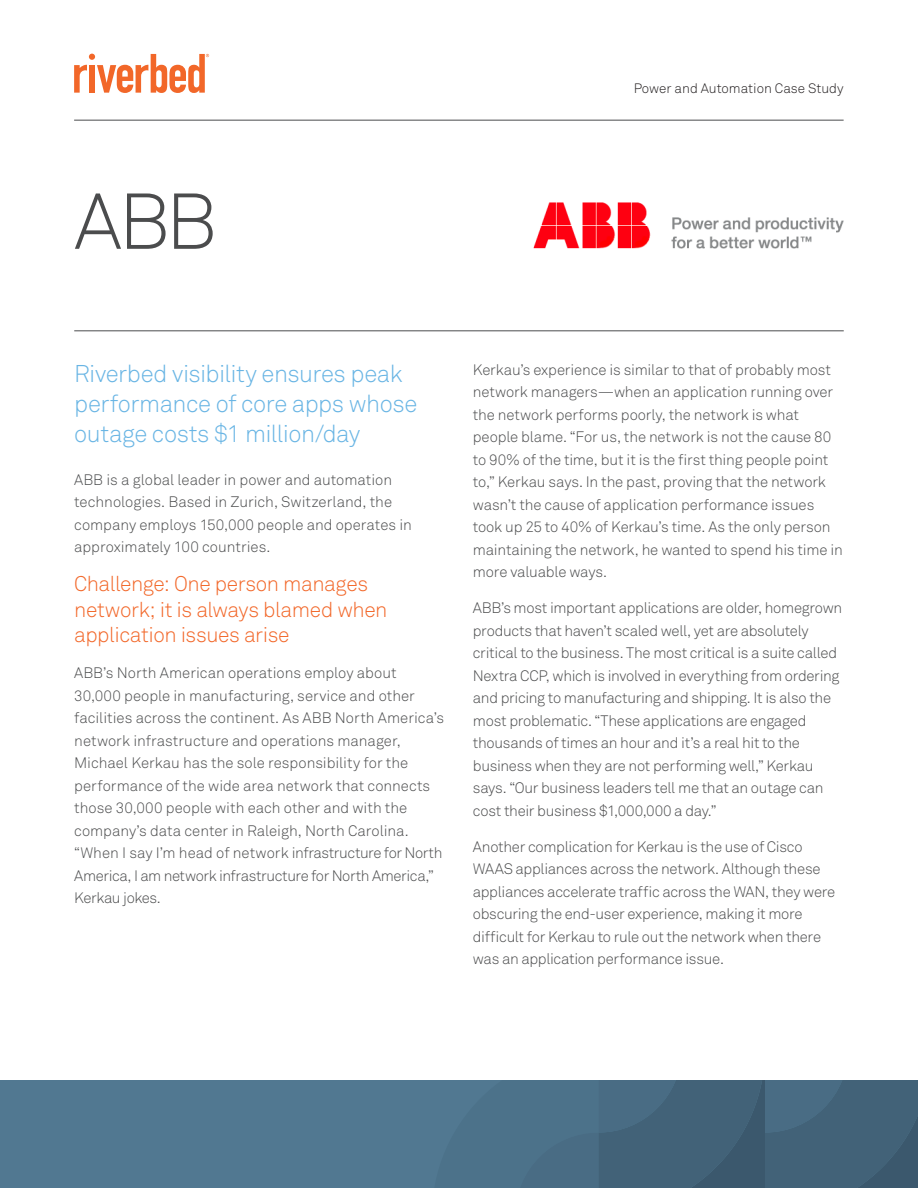
<style>
.page{position:relative;width:918px;height:1188px;background:#fff}
.page>*{position:absolute;margin:0;border:0;box-sizing:border-box;transform-origin:0 0}
.Cover_Headline{font:300 78px "Akkurat Pro";color:#4b4c4d}
.Lead-in{font:300 24px/30px "Akkurat Pro";letter-spacing:-.02em;color:#69b5e4}
.Small_Subhd__over_8p{font:300 21px/25.5px "Akkurat Pro";letter-spacing:-.02em;color:#f26729}
.Body_10pt{font:300 15px/22.5px "Akkurat Pro";letter-spacing:-.015em;color:#4b4c4d}
.t1{font:300 13.5px "Akkurat Pro";color:#231f20}
</style>
<div class="page">
<div style="left:0;top:1080px;width:918px;height:108px;background:#517891"></div>
<svg style="left:520px;top:1080px;width:398px;height:108px"></svg>
<svg style="left:74px;top:54px;width:135px;height:39px"></svg>
<hr style="left:74px;top:120px;width:770px;height:1px;background:#4b4c4d">
<img style="left:533px;top:202px;width:311px;height:47px">
<hr style="left:74px;top:331px;width:770px;height:1px;background:#4b4c4d">
<p class="Cover_Headline" style="left:74px;top:175px;width:144px">ABB</p>
<p class="t1" style="left:634px;top:80px;width:211px">Power and Automation Case Study</p>
<p class="Lead-in" style="left:74px;top:359px;width:345px">Riverbed visibility ensures peak performance of core apps whose outage costs $1 million/day</p>
<p class="Body_10pt" style="left:74px;top:468px;width:339px">ABB is a global leader in power and automation technologies. Based in Zurich, Switzerland, the company employs 150,000 people and operates in approximately 100 countries.</p>
<p class="Small_Subhd__over_8p" style="left:74px;top:571px;width:315px">Challenge: One person manages network; it is always blamed when application issues arise</p>
<p class="Body_10pt" style="left:74px;top:662px;width:371px">ABB’s North American operations employ about 30,000 people in manufacturing, service and other facilities across the continent. As ABB North America’s network infrastructure and operations manager, Michael Kerkau has the sole responsibility for the performance of the wide area network that connects those 30,000 people with each other and with the company’s data center in Raleigh, North Carolina. “When I say I’m head of network infrastructure for North America, I am network infrastructure for North America,” Kerkau jokes.</p>
<p class="Body_10pt" style="left:473px;top:358px;width:371px">Kerkau’s experience is similar to that of probably most network managers—when an application running over the network performs poorly, the network is what people blame. “For us, the network is not the cause 80 to 90% of the time, but it is the first thing people point to,” Kerkau says. In the past, proving that the network wasn’t the cause of application performance issues took up 25 to 40% of Kerkau’s time. As the only person maintaining the network, he wanted to spend his time in more valuable ways.</p>
<p class="Body_10pt" style="left:473px;top:597px;width:371px">ABB’s most important applications are older, homegrown products that haven’t scaled well, yet are absolutely critical to the business. The most critical is a suite called Nextra CCP, which is involved in everything from ordering and pricing to manufacturing and shipping. It is also the most problematic. “These applications are engaged thousands of times an hour and it’s a real hit to the business when they are not performing well,” Kerkau says. “Our business leaders tell me that an outage can cost their business $1,000,000 a day.”</p>
<p class="Body_10pt" style="left:473px;top:835px;width:364px">Another complication for Kerkau is the use of Cisco WAAS appliances across the network. Although these appliances accelerate traffic across the WAN, they were obscuring the end-user experience, making it more difficult for Kerkau to rule out the network when there was an application performance issue.</p>
</div>
